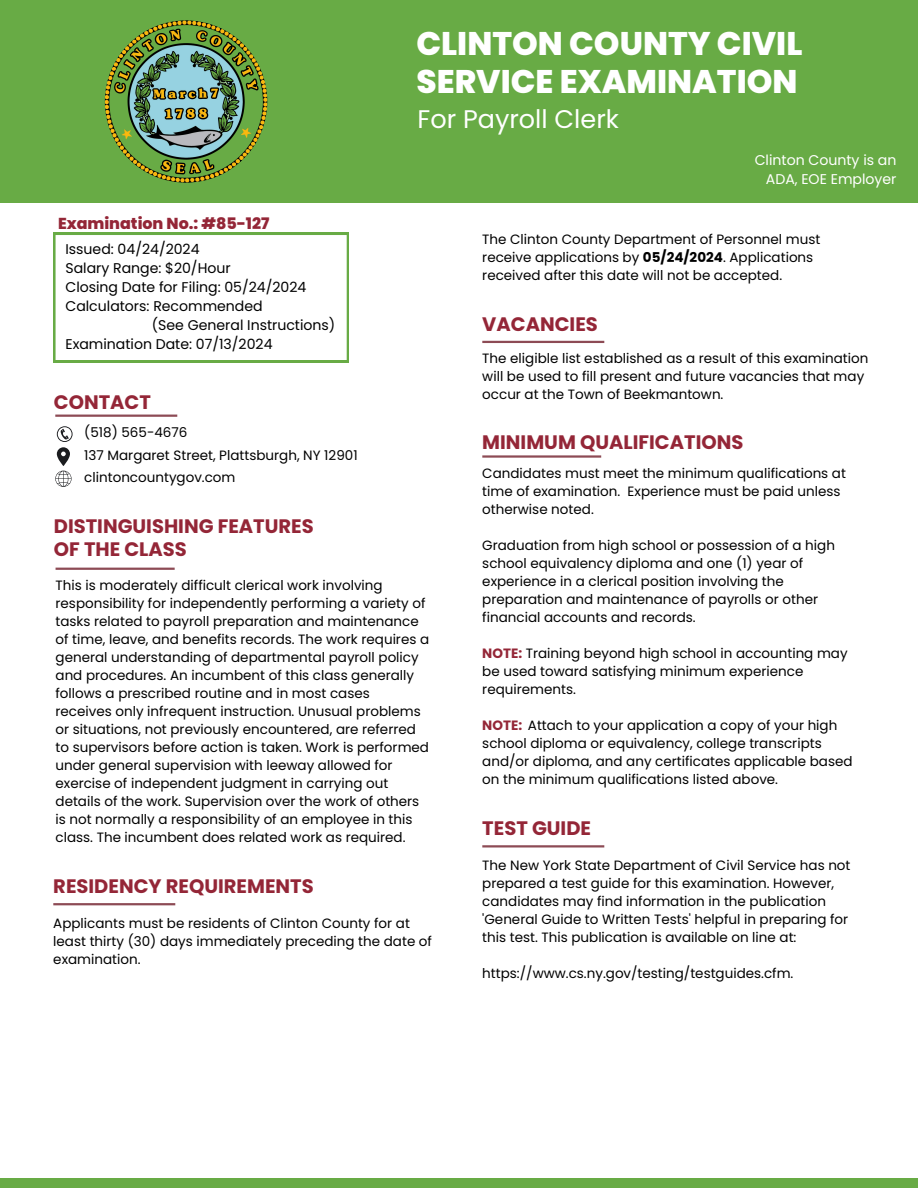
<style>
.page{position:relative;width:918px;height:1188px;background:#fff}
.page>*{position:absolute;margin:0;border:0;box-sizing:border-box;transform-origin:0 0}
.t1{font:800 32.7px/38.2px "Poppins";color:#fff}
.t2{font:25.5px "Poppins";color:#fff}
.t3{font:700 19.5px/23.7px "Poppins";color:#942637}
.t4{font:800 15.9px "Poppins";color:#942637}
.t5{font:14.1px "Poppins";color:#000}
.t6{font:14.1px "Poppins";color:#fff}
.t7{font:13.5px/18px "Poppins";color:#000}
.s1{font-weight:700}
.s2{font-weight:700;color:#942637}
</style>
<div class="page">
<div style="left:0;top:1178px;width:918px;height:10px;background:#68ab45"></div>
<svg style="left:53px;top:233px;width:296px;height:129px"></svg>
<hr style="left:55px;top:415px;width:122px;height:2px;background:#8d4b55">
<svg style="left:55px;top:426px;width:18px;height:60px"></svg>
<div style="left:0;top:0;width:918px;height:203px;background:#68ab45"></div>
<img style="left:105px;top:20px;width:162px;height:163px;border-radius:50%">
<hr style="left:56px;top:568px;width:119px;height:2px;background:#8d4b55">
<hr style="left:482px;top:341px;width:122px;height:2px;background:#8d4b55">
<hr style="left:482px;top:455px;width:119px;height:3px;background:#8d4b55">
<hr style="left:53px;top:903px;width:122px;height:2px;background:#8d4b55">
<hr style="left:482px;top:845px;width:122px;height:3px;background:#8d4b55">
<p class="t1" style="left:416px;top:24px;width:387px">CLINTON COUNTY CIVIL<br>SERVICE EXAMINATION</p>
<p class="t4" style="left:58px;top:212px;width:213px">Examination No.: #85-127</p>
<p class="t2" style="left:418px;top:101px;width:203px">For Payroll Clerk</p>
<p class="t6" style="left:755px;top:150px;width:143px">Clinton County is an</p>
<p class="t6" style="left:766px;top:170px;width:132px">ADA, EOE Employer</p>
<p class="t5" style="left:65px;top:239px;width:136px">Issued: 04/24/2024</p>
<p class="t5" style="left:65px;top:258px;width:167px">Salary Range: $20/Hour</p>
<p class="t5" style="left:65px;top:277px;width:242px">Closing Date for Filing: 05/24/2024</p>
<h3 class="t5" style="left:65px;top:296px;width:199px">Calculators: Recommended</h3>
<p class="t5" style="left:152px;top:315px;width:185px">(See General Instructions)</p>
<p class="t5" style="left:65px;top:334px;width:209px">Examination Date: 07/13/2024</p>
<h1 class="t3" style="left:54px;top:390px;width:99px">CONTACT</h1>
<p class="t7" style="left:84px;top:424px;width:105px">(518) 565-4676</p>
<p class="t7" style="left:84px;top:468px;width:153px">clintoncountygov.com</p>
<p class="t7" style="left:84px;top:446px;width:275px">137 Margaret Street, Plattsburgh, NY 12901</p>
<p class="t3" style="left:54px;top:514px;width:261px">DISTINGUISHING FEATURES<br>OF THE CLASS</p>
<p class="t7" style="left:56px;top:576px;width:375px">This is moderately difficult clerical work involving responsibility for independently performing a variety of tasks related to payroll preparation and maintenance of time, leave, and benefits records. The work requires a general understanding of departmental payroll policy and procedures. An incumbent of this class generally follows a prescribed routine and in most cases receives only infrequent instruction. Unusual problems or situations, not previously encountered, are referred to supervisors before action is taken. Work is performed under general supervision with leeway allowed for exercise of independent judgment in carrying out details of the work. Supervision over the work of others is not normally a responsibility of an employee in this class. The incumbent does related work as required.</p>
<p class="t3" style="left:53px;top:874px;width:262px">RESIDENCY REQUIREMENTS</p>
<p class="t7" style="left:53px;top:914px;width:380px">Applicants must be residents of Clinton County for at least thirty (30) days immediately preceding the date of examination.</p>
<h2 class="t7" style="left:482px;top:230px;width:340px">The Clinton County Department of Personnel must receive applications by <span class="s1">05/24/2024</span>. Applications received after this date will not be accepted.</h2>
<p class="t3" style="left:482px;top:312px;width:117px">VACANCIES</p>
<h3 class="t7" style="left:482px;top:349px;width:388px">The eligible list established as a result of this examination will be used to fill present and future vacancies that may occur at the Town of Beekmantown.</h3>
<h3 class="t3" style="left:482px;top:431px;width:263px">MINIMUM QUALIFICATIONS</h3>
<p class="t7" style="left:482px;top:464px;width:365px">Candidates must meet the minimum qualifications at time of examination. Experience must be paid unless otherwise noted.</p>
<p class="t7" style="left:482px;top:536px;width:354px">Graduation from high school or possession of a high school equivalency diploma and one (1) year of experience in a clerical position involving the preparation and maintenance of payrolls or other financial accounts and records.</p>
<h3 class="t7" style="left:482px;top:644px;width:367px"><span class="s2">NOTE:</span> Training beyond high school in accounting may be used toward satisfying minimum experience</h3>
<p class="t7" style="left:482px;top:680px;width:95px">requirements.</p>
<h3 class="t7" style="left:482px;top:716px;width:372px"><span class="s2">NOTE:</span> Attach to your application a copy of your high school diploma or equivalency, college transcripts and/or diploma, and any certificates applicable based</h3>
<p class="t7" style="left:482px;top:770px;width:297px">on the minimum qualifications listed above.</p>
<p class="t3" style="left:482px;top:816px;width:110px">TEST GUIDE</p>
<p class="t7" style="left:482px;top:856px;width:370px">The New York State Department of Civil Service has not prepared a test guide for this examination. However, candidates may find information in the publication 'General Guide to Written Tests' helpful in preparing for this test. This publication is available on line at:</p>
<h3 class="t7" style="left:482px;top:964px;width:313px">https://www.cs.ny.gov/testing/testguides.cfm.</h3>
</div>
